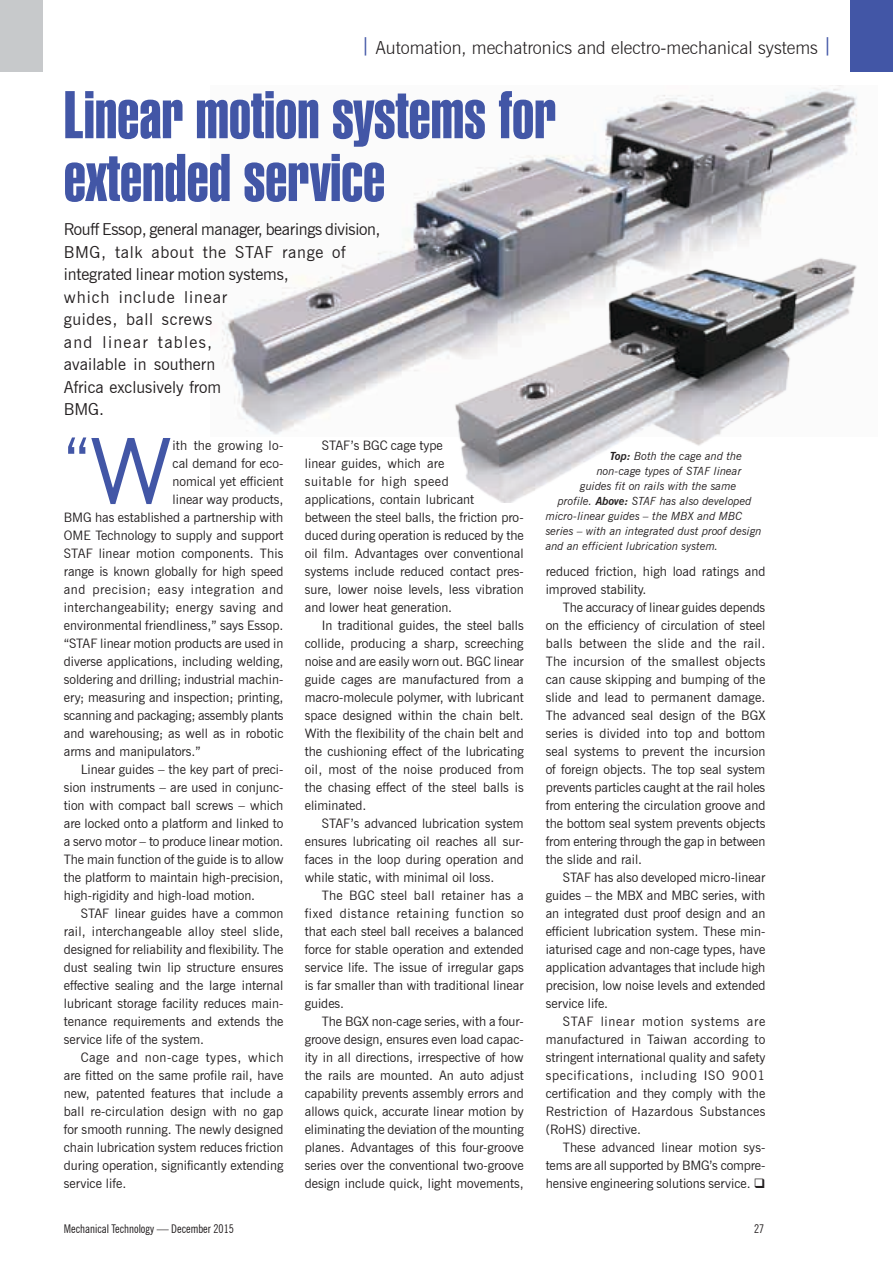
<style>
.page{position:relative;width:893px;height:1263px;background:#fff}
.page>*{position:absolute;margin:0;border:0;box-sizing:border-box;transform-origin:0 0}
.t1{font:65.4px/62.8px "Swiss 911 BT Extra Compressed";color:#4256a6}
.t2{font:63px "News Gothic BT";color:#4256a6}
.t3{font:300 18px "News Gothic BT";color:#231f20}
.t4{font:16.5px/22.5px "News Gothic BT";color:#231f20}
.t5{font:13.05px/18px "News Gothic BT";color:#231f20;text-align:justify}
.t6{font:13.05px "News Gothic BT";letter-spacing:.04em;color:#231f20}
.t7{font:13.05px "News Gothic BT";letter-spacing:.02em;color:#231f20}
.t8{font:condensed 12px "News Gothic BT";color:#231f20}
.t9{font:italic 11.25px "News Gothic BT";color:#231f20}
.s1{color:#4256a6}
.s2{font-size:91.35px}
.s3{font-weight:700}
</style>
<div class="page">
<div style="left:0;top:0;width:43px;height:72px;background:#c7c9cb"></div>
<div style="left:851px;top:0;width:42px;height:72px;background:#4256a6"></div>
<img style="left:222px;top:88px;width:635px;height:347px">
<img style="left:452px;top:247px;width:405px;height:255px">
<h3 class="t3" style="left:361px;top:37px;width:473px"><span class="s1">⎪</span> Automation, mechatronics and electro-mechanical systems <span class="s1">⎪</span></h3>
<h1 class="t1" style="left:64px;top:85px;width:494px">Linear motion systems for extended service</h1>
<p class="t4" style="left:64px;top:218px;width:318px">Rouff Essop, general manager, bearings division,<br>BMG, talk about the STAF range of integrated linear motion systems,<br>which include linear<br>guides, ball screws<br>and linear tables,<br>available in southern<br>Africa exclusively from<br>BMG.</p>
<p class="t5" style="left:305px;top:436px;width:221px;text-align:left;text-indent:17px">STAF’s BGC cage type<br>linear guides, which are<br>suitable for high speed<br>applications, contain lubricant between the steel balls, the friction pro&shy;duced during operation is reduced by the oil film. Advantages over conventional systems include reduced contact pres&shy;sure, lower noise levels, less vibration and lower heat generation.</p>
<p class="t5" style="left:305px;top:616px;width:221px;text-indent:17px">In traditional guides, the steel balls collide, producing a sharp, screeching noise and are easily worn out. BGC linear guide cages are manufactured from a macro-molecule polymer, with lubricant space designed within the chain belt.<br>With the flexibility of the chain belt and the cushioning effect of the lubricating oil, most of the noise produced from the chasing effect of the steel balls is eliminated.</p>
<p class="t5" style="left:305px;top:814px;width:220px;text-indent:17px">STAF’s advanced lubrication system ensures lubricating oil reaches all sur&shy;faces in the loop during operation and while static, with minimal oil loss.</p>
<p class="t5" style="left:305px;top:886px;width:221px;text-indent:17px">The BGC steel ball retainer has a fixed distance retaining function so that each steel ball receives a balanced force for stable operation and extended service life. The issue of irregular gaps is far smaller than with traditional linear guides.</p>
<p class="t5" style="left:305px;top:1012px;width:221px;text-indent:17px">The BGX non-cage series, with a four&shy;groove design, ensures even load capac&shy;ity in all directions, irrespective of how the rails are mounted. An auto adjust capability prevents assembly errors and allows quick, accurate linear motion by eliminating the deviation of the mounting planes. Advantages of this four-groove series over the conventional two-groove design include quick, light movements,</p>
<h2 class="t2" style="left:64px;top:423px;width:110px">“<span class="s2">W</span></h2>
<p class="t5" style="left:173px;top:436px;width:112px">ith the growing lo-</p>
<p class="t9" style="left:610px;top:449px;width:133px"><span class="s3">Top:</span> Both the cage and the</p>
<p class="t9" style="left:597px;top:464px;width:146px">non-cage types of STAF linear</p>
<p class="t9" style="left:580px;top:479px;width:158px">guides fit on rails with the same</p>
<p class="t9" style="left:558px;top:494px;width:195px">profile. <span class="s3">Above:</span> STAF has also developed</p>
<p class="t9" style="left:546px;top:509px;width:198px">micro-linear guides – the MBX and MBC</p>
<p class="t9" style="left:546px;top:524px;width:218px">series – with an integrated dust proof design</p>
<p class="t9" style="left:546px;top:539px;width:174px">and an efficient lubrication system.</p>
<p class="t5" style="left:173px;top:454px;width:112px">cal demand for eco-</p>
<p class="t5" style="left:173px;top:472px;width:112px">nomical yet efficient</p>
<p class="t5" style="left:173px;top:490px;width:112px">linear way products,</p>
<p class="t5" style="left:64px;top:508px;width:221px">BMG has established a partnership with</p>
<p class="t5" style="left:64px;top:526px;width:221px">OME Technology to supply and support</p>
<p class="t5" style="left:64px;top:544px;width:221px">STAF linear motion components. This</p>
<p class="t5" style="left:64px;top:562px;width:221px">range is known globally for high speed</p>
<p class="t6" style="left:64px;top:581px;width:221px">and precision; easy integration and</p>
<p class="t7" style="left:64px;top:599px;width:221px">interchangeability; energy saving and</p>
<p class="t5" style="left:64px;top:616px;width:221px">environmental friendliness,” says Essop.</p>
<p class="t5" style="left:64px;top:634px;width:221px">“STAF linear motion products are used in</p>
<p class="t5" style="left:64px;top:652px;width:221px">diverse applications, including welding,</p>
<p class="t5" style="left:64px;top:670px;width:221px">soldering and drilling; industrial machin-</p>
<p class="t5" style="left:64px;top:688px;width:221px">ery; measuring and inspection; printing,</p>
<p class="t5" style="left:64px;top:706px;width:221px">scanning and packaging; assembly plants</p>
<p class="t5" style="left:64px;top:724px;width:221px">and warehousing; as well as in robotic</p>
<p class="t5" style="left:64px;top:742px;width:138px">arms and manipulators.”</p>
<p class="t5" style="left:81px;top:760px;width:204px">Linear guides – the key part of preci-</p>
<p class="t5" style="left:64px;top:778px;width:221px">sion instruments – are used in conjunc-</p>
<p class="t5" style="left:64px;top:796px;width:221px">tion with compact ball screws – which</p>
<p class="t5" style="left:64px;top:814px;width:221px">are locked onto a platform and linked to</p>
<p class="t5" style="left:64px;top:832px;width:221px">a servo motor – to produce linear motion.</p>
<p class="t5" style="left:64px;top:850px;width:221px">The main function of the guide is to allow</p>
<p class="t5" style="left:64px;top:868px;width:221px">the platform to maintain high-precision,</p>
<p class="t5" style="left:64px;top:886px;width:193px">high-rigidity and high-load motion.</p>
<p class="t5" style="left:81px;top:904px;width:204px">STAF linear guides have a common</p>
<p class="t5" style="left:64px;top:922px;width:221px">rail, interchangeable alloy steel slide,</p>
<p class="t5" style="left:64px;top:940px;width:221px">designed for reliability and flexibility. The</p>
<p class="t5" style="left:64px;top:958px;width:221px">dust sealing twin lip structure ensures</p>
<p class="t5" style="left:64px;top:976px;width:221px">effective sealing and the large internal</p>
<p class="t5" style="left:64px;top:994px;width:221px">lubricant storage facility reduces main-</p>
<p class="t5" style="left:64px;top:1012px;width:221px">tenance requirements and extends the</p>
<p class="t5" style="left:64px;top:1030px;width:142px">service life of the system.</p>
<p class="t6" style="left:81px;top:1049px;width:204px">Cage and non-cage types, which</p>
<p class="t5" style="left:64px;top:1066px;width:221px">are fitted on the same profile rail, have</p>
<p class="t5" style="left:64px;top:1084px;width:221px">new, patented features that include a</p>
<p class="t5" style="left:64px;top:1102px;width:221px">ball re-circulation design with no gap</p>
<p class="t5" style="left:64px;top:1120px;width:221px">for smooth running. The newly designed</p>
<p class="t5" style="left:64px;top:1138px;width:221px">chain lubrication system reduces friction</p>
<p class="t5" style="left:64px;top:1156px;width:221px">during operation, significantly extending</p>
<p class="t5" style="left:64px;top:1174px;width:64px">service life.</p>
<p class="t5" style="left:546px;top:562px;width:221px">reduced friction, high load ratings and improved stability.</p>
<p class="t5" style="left:546px;top:598px;width:221px;text-indent:17px">The accuracy of linear guides depends on the efficiency of circulation of steel balls between the slide and the rail.<br>The incursion of the smallest objects can cause skipping and bumping of the slide and lead to permanent damage.<br>The advanced seal design of the BGX series is divided into top and bottom seal systems to prevent the incursion of foreign objects. The top seal system prevents particles caught at the rail holes from entering the circulation groove and the bottom seal system prevents objects from entering through the gap in between the slide and rail.</p>
<p class="t5" style="left:546px;top:868px;width:221px;text-indent:17px">STAF has also developed micro-linear guides – the MBX and MBC series, with an integrated dust proof design and an efficient lubrication system. These min&shy;iaturised cage and non-cage types, have application advantages that include high precision, low noise levels and extended service life.</p>
<p class="t5" style="left:546px;top:1012px;width:221px;text-indent:17px">STAF linear motion systems are manufactured in Taiwan according to stringent international quality and safety specifications, including ISO 9001 certification and they comply with the Restriction of Hazardous Substances (RoHS) directive.</p>
<p class="t5" style="left:546px;top:1138px;width:221px;text-indent:17px">These advanced linear motion sys&shy;tems are all supported by BMG’s compre&shy;hensive engineering solutions service. ❑</p>
<p class="t8" style="left:64px;top:1221px;width:172px">Mechanical Technology — December 2015</p>
<p class="t8" style="left:754px;top:1221px;width:12px">27</p>
</div>
